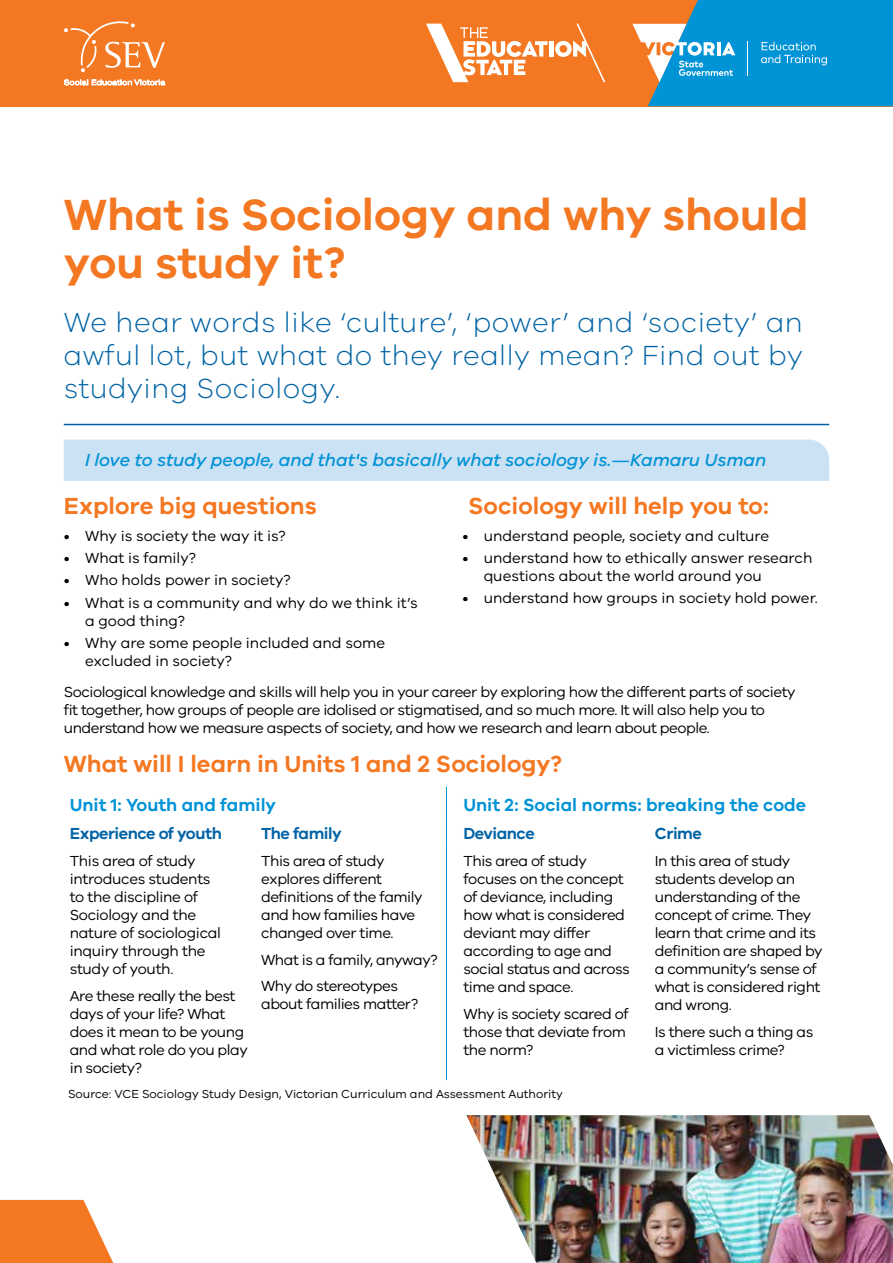
<style>
.page{position:relative;width:893px;height:1263px;background:#fff}
.page>*{position:absolute;margin:0;border:0;box-sizing:border-box;transform-origin:0 0}
.t1{font:600 45px/48px "VIC";color:#f47721}
.t2{font:300 28.5px/33px "VIC";letter-spacing:.02em;color:#0063a5;text-align:justify}
.t3{font:600 24px "VIC";color:#f47721}
.t4{font:italic 500 18px "VIC";color:#0093d6}
.t5{font:600 18px "VIC";color:#0093d6}
.t6{font:600 16.5px "VIC";letter-spacing:-.03em;color:#0063a5}
.t7{font:15px/18px "VIC";letter-spacing:-.03em;color:#000}
.t8{font:15px/18px "VIC";color:#000}
.t9{font:12px "VIC";color:#000}
</style>
<div class="page">
<div style="left:0;top:0;width:893px;height:106px;background:#f47721"></div>
<svg style="left:632px;top:0;width:261px;height:106px;background:#3098c4"></svg>
<hr style="left:549px;top:41px;width:4px;height:16px;background:#fff">
<svg style="left:555px;top:24px;width:50px;height:58px"></svg>
<svg style="left:426px;top:24px;width:122px;height:58px"></svg>
<svg style="left:64px;top:80px;width:101px;height:5px"></svg>
<svg style="left:64px;top:21px;width:101px;height:51px"></svg>
<hr style="left:64px;top:424px;width:765px;height:1px;background:#0063a5">
<div style="left:64px;top:439px;width:765px;height:42px;background:#cbe1f4"></div>
<hr style="left:446px;top:787px;width:1px;height:30px;background:#0093d6">
<svg style="left:446px;top:817px;width:1px;height:28px"></svg>
<hr style="left:446px;top:845px;width:1px;height:235px;background:#0093d6">
<img style="left:466px;top:1115px;width:427px;height:148px">
<svg style="left:0;top:1200px;width:113px;height:63px;background:#f5883d"></svg>
<h1 class="t1" style="left:64px;top:189px;width:747px">What is Sociology and why should you study it?</h1>
<h2 class="t2" style="left:64px;top:305px;width:741px">We hear words like ‘culture’, ‘power’ and ‘society’ an awful lot, but what do they really mean? Find out by studying Sociology.</h2>
<p class="t4" style="left:85px;top:449px;width:683px">I love to study people, and that's basically what sociology is.—Kamaru Usman</p>
<h3 class="t3" style="left:64px;top:492px;width:255px">Explore big questions</h3>
<p class="t8" style="left:64px;top:526px;width:223px">• Why is society the way it is?</p>
<p class="t8" style="left:64px;top:548px;width:134px">• What is family?</p>
<p class="t8" style="left:64px;top:571px;width:228px">• Who holds power in society?</p>
<p class="t8" style="left:85px;top:593px;width:334px;text-indent:-21px">• What is a community and why do we think it’s a good thing?</p>
<p class="t8" style="left:85px;top:633px;width:302px;text-indent:-21px">• Why are some people included and some excluded in society?</p>
<h3 class="t3" style="left:468px;top:492px;width:302px">Sociology will help you to:</h3>
<p class="t8" style="left:462px;top:526px;width:308px">• understand people, society and culture</p>
<p class="t8" style="left:484px;top:548px;width:330px;text-indent:-21px">• understand how to ethically answer research questions about the world around you</p>
<p class="t8" style="left:462px;top:589px;width:357px">• understand how groups in society hold power.</p>
<p class="t7" style="left:64px;top:682px;width:733px">Sociological knowledge and skills will help you in your career by exploring how the different parts of society fit together, how groups of people are idolised or stigmatised, and so much more. It will also help you to understand how we measure aspects of society, and how we research and learn about people.</p>
<h3 class="t3" style="left:64px;top:750px;width:500px">What will I learn in Units 1 and 2 Sociology?</h3>
<p class="t5" style="left:70px;top:794px;width:208px">Unit 1: Youth and family</p>
<p class="t5" style="left:463px;top:794px;width:344px">Unit 2: Social norms: breaking the code</p>
<p class="t6" style="left:70px;top:824px;width:154px">Experience of youth</p>
<p class="t6" style="left:261px;top:824px;width:82px">The family</p>
<p class="t6" style="left:463px;top:824px;width:73px">Deviance</p>
<p class="t6" style="left:655px;top:824px;width:48px">Crime</p>
<p class="t7" style="left:70px;top:852px;width:153px">This area of study introduces students to the discipline of<br>Sociology and the nature of sociological inquiry through the study of youth.</p>
<p class="t7" style="left:70px;top:986px;width:180px">Are these really the best days of your life? What does it mean to be young and what role do you play in society?</p>
<p class="t7" style="left:261px;top:852px;width:163px">This area of study explores different definitions of the family and how families have changed over time.</p>
<p class="t7" style="left:261px;top:946px;width:178px;line-height:26.5px">What is a family, anyway?<br>Why do stereotypes</p>
<p class="t7" style="left:261px;top:995px;width:159px">about families matter?</p>
<p class="t7" style="left:463px;top:852px;width:168px">This area of study focuses on the concept of deviance, including how what is considered deviant may differ according to age and social status and across time and space.</p>
<p class="t7" style="left:463px;top:1004px;width:167px">Why is society scared of those that deviate from the norm?</p>
<p class="t7" style="left:655px;top:852px;width:169px">In this area of study students develop an understanding of the concept of crime. They learn that crime and its definition are shaped by a community’s sense of what is considered right and wrong.</p>
<p class="t7" style="left:655px;top:1022px;width:160px">Is there such a thing as a victimless crime?</p>
<p class="t9" style="left:68px;top:1087px;width:496px">Source: VCE Sociology Study Design, Victorian Curriculum and Assessment Authority</p>
</div>
